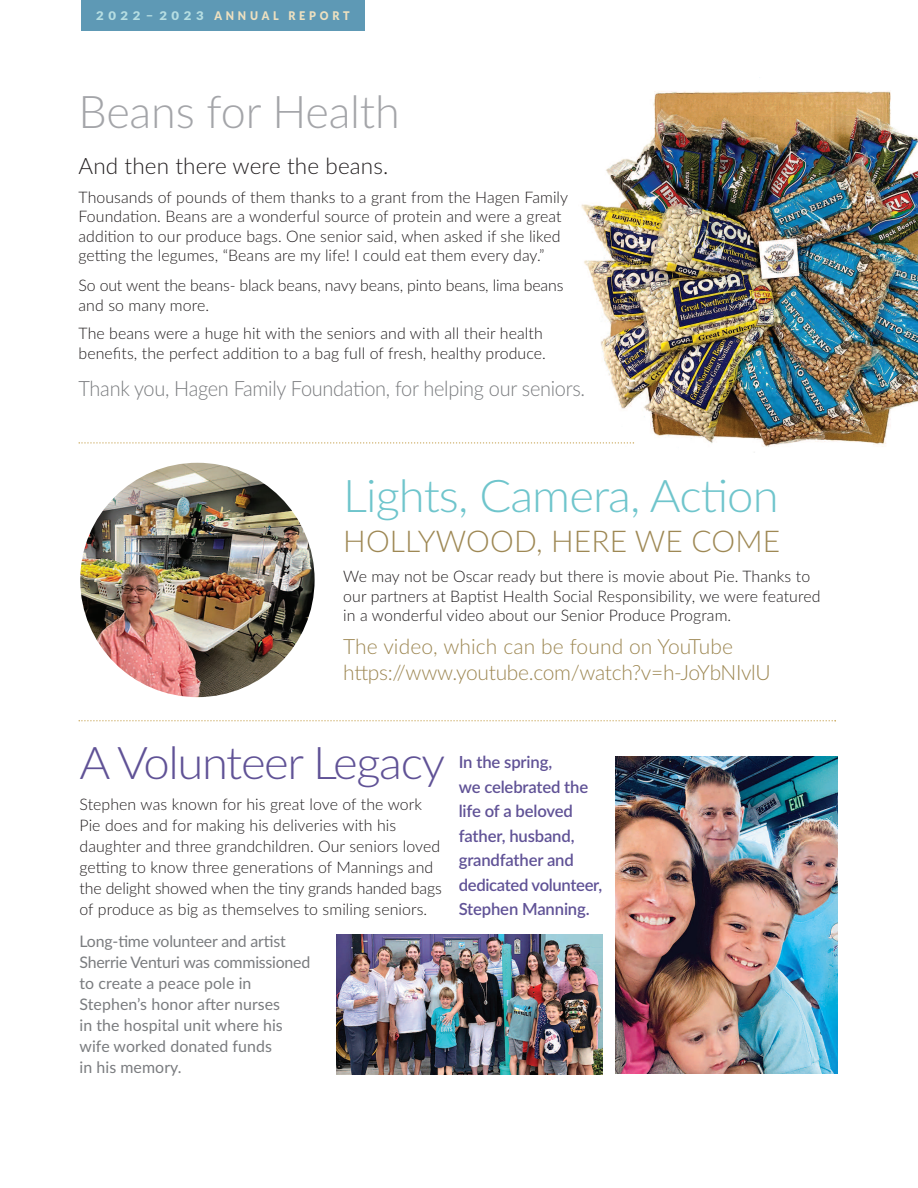
<style>
.page{position:relative;width:918px;height:1188px;background:#fff}
.page>*{position:absolute;margin:0;border:0;box-sizing:border-box;transform-origin:0 0}
.t1{font:300 45px "Lato";letter-spacing:-.02em;color:#6fc5cc;scale:1.05 1}
.t2{font:300 45px "Lato";letter-spacing:-.03em;color:#605296;scale:1.05 1}
.t3{font:300 45px "Lato";letter-spacing:-.005em;color:#a4a5a9}
.t4{font:300 30px "Lato";letter-spacing:.005em;color:#9e8854}
.t5{font:300 22.5px "Lato";letter-spacing:.005em;color:#231f20}
.t6{font:300 21px/25.5px "Lato";letter-spacing:-.015em;color:#9e8854}
.t7{font:300 21px "Lato";letter-spacing:-.015em;color:#7a7c7f;scale:.95 1}
.t8{font:600 16.65px/24.5px "Lato";letter-spacing:-.01em;color:#605296}
.t9{font:300 15.9px/19.5px "Lato";letter-spacing:.005em;color:#231f20}
.t10{font:15.9px/21px "Lato";letter-spacing:.005em;color:#7a7c7f}
.t11{font:900 12px "Lato";letter-spacing:.35em;color:#ede0c0;scale:.9 1}
.s1{color:#b6dee2}
</style>
<div class="page">
<img style="left:581px;top:91px;width:337px;height:362px">
<svg style="left:79px;top:442px;width:555px;height:2px"></svg>
<svg style="left:79px;top:720px;width:757px;height:1px"></svg>
<img style="left:80px;top:463px;width:235px;height:234px;border-radius:50%">
<img style="left:616px;top:757px;width:222px;height:316px">
<img style="left:336px;top:935px;width:267px;height:139px">
<div style="left:81px;top:0;width:283px;height:30px;background:#5e99b5"></div>
<p class="t11" style="left:96px;top:9px;width:283px"><span class="s1">2022-–2023</span> ANNUAL REPORT</p>
<h1 class="t3" style="left:79px;top:86px;width:323px">Beans for Health</h1>
<h3 class="t5" style="left:79px;top:153px;width:311px">And then there were the beans.</h3>
<p class="t9" style="left:79px;top:187px;width:491px">Thousands of pounds of them thanks to a grant from the Hagen Family Foundation. Beans are a wonderful source of protein and were a great addition to our produce bags. One senior said, when asked if she liked getting the legumes, “Beans are my life! I could eat them every day.”</p>
<p class="t9" style="left:79px;top:276px;width:486px">So out went the beans- black beans, navy beans, pinto beans, lima beans and so many more.</p>
<p class="t9" style="left:79px;top:324px;width:469px">The beans were a huge hit with the seniors and with all their health benefits, the perfect addition to a bag full of fresh, healthy produce.</p>
<h3 class="t7" style="left:79px;top:377px;width:535px">Thank you, Hagen Family Foundation, for helping our seniors.</h3>
<h1 class="t1" style="left:343px;top:470px;width:416px">Lights, Camera, Action</h1>
<h2 class="t4" style="left:343px;top:524px;width:438px">HOLLYWOOD, HErE WE COME</h2>
<p class="t9" style="left:343px;top:567px;width:479px">We may not be Oscar ready but there is movie about Pie. Thanks to our partners at Baptist Health Social responsibility, we were featured in a wonderful video about our Senior Produce Program.</p>
<h3 class="t6" style="left:343px;top:634px;width:429px">The video, which can be found on YouTube https://www.youtube.com/watch?v=h-JoYbNIvlU</h3>
<h1 class="t2" style="left:80px;top:737px;width:350px">A Volunteer Legacy</h1>
<p class="t9" style="left:80px;top:794px;width:364px;line-height:21px">Stephen was known for his great love of the work Pie does and for making his deliveries with his daughter and three grandchildren. Our seniors loved getting to know three generations of Mannings and the delight showed when the tiny grands handed bags of produce as big as themselves to smiling seniors.</p>
<p class="t10" style="left:80px;top:931px;width:232px">Long-time volunteer and artist<br>Sherrie Venturi was commissioned to create a peace pole in<br>Stephen’s honor after nurses<br>in the hospital unit where his wife worked donated funds<br>in his memory.</p>
<p class="t8" style="left:459px;top:750px;width:145px">In the spring,<br>we celebrated the life of a beloved father, husband, grandfather and dedicated volunteer,<br>Stephen Manning.</p>
</div>
